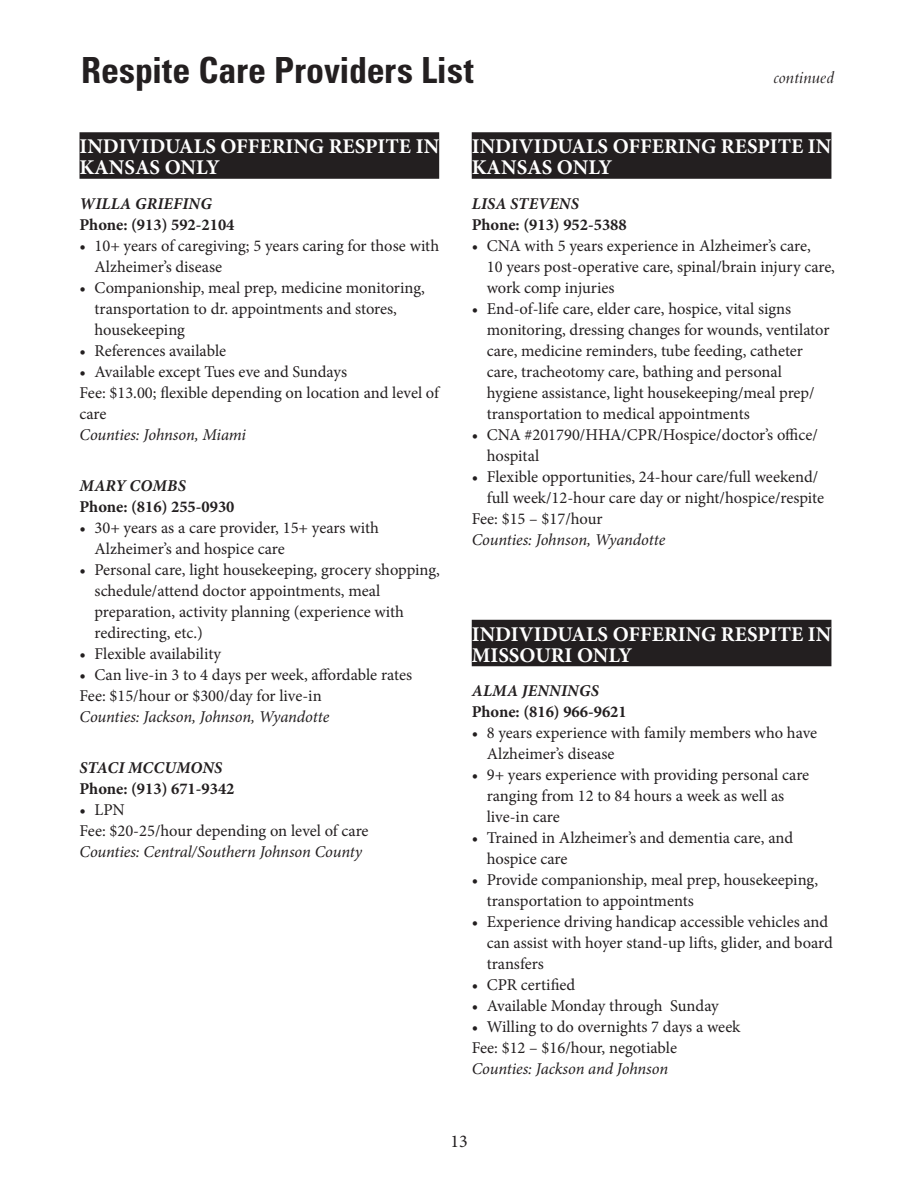
<style>
.page{position:relative;width:918px;height:1188px;background:#fff}
.page>*{position:absolute;margin:0;border:0;box-sizing:border-box;transform-origin:0 0}
.t1{font:700 condensed 36px "Univers";color:#231f20}
.t2{font:700 21px/21px "Minion Pro";color:#fff}
.t3{font:italic 18px "Bembo";color:#231f20}
.t4{font:18px "Minion Pro";color:#231f20}
.t5{font:16.5px/21px "Minion Pro";color:#231f20}
.t6{font:italic 16.5px "Minion Pro";letter-spacing:-.01em;color:#231f20}
.t7{font:700 16.5px "Minion Pro";color:#231f20}
.t8{font:italic 700 16.5px "Minion Pro";letter-spacing:.01em;color:#231f20}
</style>
<div class="page">
<div style="left:80px;top:132px;width:359px;height:47px;background:#231f20"></div>
<div style="left:472px;top:132px;width:359px;height:47px;background:#231f20"></div>
<div style="left:472px;top:620px;width:359px;height:46px;background:#231f20"></div>
<h1 class="t1" style="left:81px;top:48px;width:394px">Respite Care Providers List</h1>
<p class="t3" style="left:774px;top:66px;width:62px">continued</p>
<p class="t2" style="left:80px;top:136px;width:361px">INDIVIDUALS OFFERING RESPITE IN<br>KANSAS ONLY</p>
<p class="t8" style="left:80px;top:192px;width:134px">WILLA GRIEFING</p>
<p class="t7" style="left:79px;top:213px;width:157px">Phone: (913) 592-2104</p>
<p class="t5" style="left:94px;top:235px;width:346px;text-indent:-15px">• 10+ years of caregiving; 5 years caring for those with<br>Alzheimer’s disease</p>
<p class="t5" style="left:94px;top:277px;width:332px;text-indent:-15px">• Companionship, meal prep, medicine monitoring, transportation to dr. appointments and stores, housekeeping</p>
<p class="t5" style="left:79px;top:340px;width:148px">• References available</p>
<p class="t5" style="left:79px;top:361px;width:361px">• Available except Tues eve and Sundays<br>Fee: $13.00; flexible depending on location and level of care</p>
<p class="t6" style="left:79px;top:423px;width:168px">Counties: Johnson, Miami</p>
<p class="t8" style="left:80px;top:474px;width:108px">MARY COMBS</p>
<p class="t7" style="left:79px;top:495px;width:157px">Phone: (816) 255-0930</p>
<p class="t5" style="left:94px;top:517px;width:286px;text-indent:-15px">• 30+ years as a care provider, 15+ years with<br>Alzheimer’s and hospice care</p>
<p class="t5" style="left:94px;top:559px;width:347px;text-indent:-15px">• Personal care, light housekeeping, grocery shopping, schedule/attend doctor appointments, meal preparation, activity planning (experience with redirecting, etc.)</p>
<p class="t5" style="left:79px;top:643px;width:143px">• Flexible availability</p>
<p class="t5" style="left:79px;top:664px;width:334px">• Can live-in 3 to 4 days per week, affordable rates<br>Fee: $15/hour or $300/day for live-in</p>
<p class="t6" style="left:79px;top:705px;width:251px">Counties: Jackson, Johnson, Wyandotte</p>
<p class="t8" style="left:80px;top:756px;width:144px">STACI MCCUMONS</p>
<p class="t7" style="left:79px;top:777px;width:157px">Phone: (913) 671-9342</p>
<p class="t5" style="left:79px;top:799px;width:291px">• LPN<br>Fee: $20-25/hour depending on level of care</p>
<p class="t6" style="left:79px;top:840px;width:284px">Counties: Central/Southern Johnson County</p>
<p class="t2" style="left:472px;top:136px;width:361px">INDIVIDUALS OFFERING RESPITE IN<br>KANSAS ONLY</p>
<p class="t8" style="left:472px;top:192px;width:108px">LISA STEVENS</p>
<p class="t7" style="left:472px;top:213px;width:157px">Phone: (913) 952-5388</p>
<p class="t5" style="left:487px;top:235px;width:350px;text-indent:-15px">• CNA with 5 years experience in Alzheimer’s care,<br>10 years post-operative care, spinal/brain injury care, work comp injuries</p>
<p class="t5" style="left:487px;top:298px;width:344px;text-indent:-15px">• End-of-life care, elder care, hospice, vital signs monitoring, dressing changes for wounds, ventilator care, medicine reminders, tube feeding, catheter care, tracheotomy care, bathing and personal hygiene assistance, light housekeeping/meal prep/ transportation to medical appointments</p>
<p class="t5" style="left:487px;top:424px;width:333px;text-indent:-15px">• CNA #201790/HHA/CPR/Hospice/doctor’s office/ hospital</p>
<p class="t5" style="left:472px;top:466px;width:348px">• Flexible opportunities, 24-hour care/full weekend/</p>
<p class="t5" style="left:487px;top:487px;width:339px">full week/12-hour care day or night/hospice/respite</p>
<p class="t5" style="left:472px;top:508px;width:132px">Fee: $15 – $17/hour</p>
<p class="t6" style="left:472px;top:528px;width:195px">Counties: Johnson, Wyandotte</p>
<p class="t2" style="left:472px;top:623px;width:361px">INDIVIDUALS OFFERING RESPITE IN<br>MISSOURI ONLY</p>
<p class="t8" style="left:472px;top:679px;width:129px">ALMA JENNINGS</p>
<p class="t7" style="left:472px;top:700px;width:157px">Phone: (816) 966-9621</p>
<p class="t5" style="left:487px;top:723px;width:332px;text-indent:-15px">• 8 years experience with family members who have<br>Alzheimer’s disease</p>
<p class="t5" style="left:487px;top:765px;width:324px;text-indent:-15px">• 9+ years experience with providing personal care ranging from 12 to 84 hours a week as well as live-in care</p>
<p class="t5" style="left:487px;top:828px;width:308px;text-indent:-15px">• Trained in Alzheimer’s and dementia care, and hospice care</p>
<p class="t5" style="left:487px;top:870px;width:333px;text-indent:-15px">• Provide companionship, meal prep, housekeeping, transportation to appointments</p>
<p class="t5" style="left:487px;top:912px;width:348px;text-indent:-15px">• Experience driving handicap accessible vehicles and can assist with hoyer stand-up lifts, glider, and board transfers</p>
<p class="t5" style="left:472px;top:975px;width:105px">• CPR certified</p>
<p class="t5" style="left:472px;top:996px;width:249px">• Available Monday through Sunday</p>
<p class="t5" style="left:472px;top:1017px;width:270px">• Willing to do overnights 7 days a week<br>Fee: $12 – $16/hour, negotiable</p>
<p class="t6" style="left:472px;top:1058px;width:198px">Counties: Jackson and Johnson</p>
<p class="t4" style="left:450px;top:1129px;width:19px">13</p>
</div>
